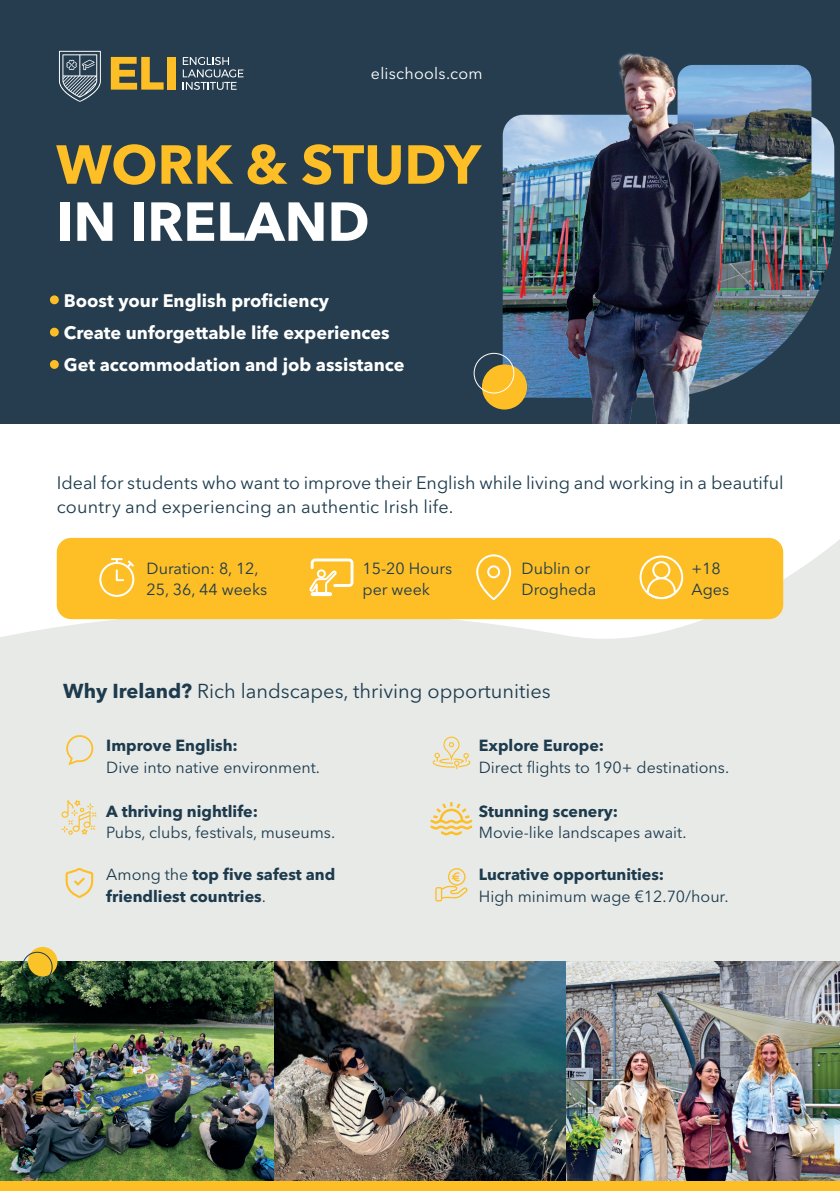
<style>
.page{position:relative;width:840px;height:1191px;background:#fff}
.page>*{position:absolute;margin:0;border:0;box-sizing:border-box;transform-origin:0 0}
.t1{font:700 54.4px "Avenir Next LT Pro";color:#fdbe26}
.t2{font:700 54.4px "Avenir Next LT Pro";color:#fff}
.t3{font:20px "Avenir Next LT Pro";color:#1d3b4d}
.t4{font:18px/24px "Avenir Next LT Pro";letter-spacing:.005em;color:#1d3b4d}
.t5{font:700 18px/32px "Avenir Next LT Pro";color:#fff}
.t6{font:16px/21.2px "Avenir Next LT Pro";color:#1d3b4d}
.t7{font:700 16px/21.4px "Avenir Next LT Pro";color:#1d3b4d}
.t8{font:16px "Avenir Next LT Pro";letter-spacing:.015em;color:#fff}
.s1{font-weight:700}
.s2{font-weight:400}
</style>
<div class="page">
<div style="left:0;top:0;width:839px;height:424px;background:#253d4e"></div>
<svg style="left:111px;top:57px;width:52px;height:33px"></svg>
<div style="left:167px;top:57px;width:9px;height:33px;background:#fdbe26"></div>
<svg style="left:183px;top:57px;width:60px;height:33px"></svg>
<svg style="left:59px;top:51px;width:42px;height:51px"></svg>
<div style="left:50px;top:295px;width:9px;height:9px;background:#fdbe26;border-radius:50%"></div>
<div style="left:50px;top:328px;width:9px;height:8px;background:#fdbe26;border-radius:50%"></div>
<div style="left:50px;top:360px;width:9px;height:9px;background:#fdbe26;border-radius:50%"></div>
<img style="left:502px;top:115px;width:331px;height:283px">
<img style="left:733px;top:65px;width:78px;height:134px">
<img style="left:563px;top:53px;width:170px;height:371px">
<div style="left:481px;top:364px;width:45px;height:45px;background:#fdbe26;border-radius:50%"></div>
<div style="left:473px;top:353px;width:41px;height:40px;border:1px solid #fff;border-radius:50%"></div>
<div style="left:0;top:537px;width:839px;height:424px;background:#e8eae8"></div>
<img style="left:0;top:961px;width:274px;height:220px">
<div style="left:57px;top:538px;width:725px;height:81px;background:#fdbe26;border-radius:14px"></div>
<div style="left:476px;top:554px;width:35px;height:46px;border:2px solid #fff;border-radius:16px"></div>
<div style="left:487px;top:565px;width:13px;height:13px;border:2px solid #fff;border-radius:50%"></div>
<svg style="left:639px;top:555px;width:44px;height:45px"></svg>
<hr style="left:310px;top:592px;width:22px;height:4px;background:#fff;border-radius:2px">
<svg style="left:309px;top:558px;width:44px;height:36px"></svg>
<div style="left:99px;top:562px;width:35px;height:35px;border:2px solid #fff;border-radius:50%"></div>
<svg style="left:112px;top:558px;width:23px;height:24px"></svg>
<svg style="left:430px;top:802px;width:42px;height:33px"></svg>
<svg style="left:432px;top:736px;width:38px;height:33px"></svg>
<svg style="left:61px;top:800px;width:35px;height:34px"></svg>
<svg style="left:435px;top:868px;width:32px;height:33px"></svg>
<svg style="left:65px;top:867px;width:28px;height:31px"></svg>
<svg style="left:65px;top:734px;width:29px;height:31px"></svg>
<div style="left:28px;top:947px;width:29px;height:29px;background:#fac428;border-radius:50%"></div>
<div style="left:22px;top:951px;width:31px;height:31px;border:1px solid #1d3b4d;border-radius:50%"></div>
<img style="left:274px;top:961px;width:565px;height:220px">
<div style="left:0;top:1181px;width:839px;height:10px;background:#fdbe26"></div>
<p class="t8" style="left:371px;top:64px;width:113px">elischools.com</p>
<h1 class="t1" style="left:56px;top:131px;width:426px">WORK &amp; STUDY</h1>
<h1 class="t2" style="left:56px;top:188px;width:315px">IN IRELAND</h1>
<p class="t5" style="left:64px;top:284px;width:342px">Boost your English proficiency<br>Create unforgettable life experiences<br>Get accommodation and job assistance</p>
<p class="t4" style="left:57px;top:470px;width:727px">Ideal for students who want to improve their English while living and working in a beautiful country and experiencing an authentic Irish life.</p>
<p class="t6" style="left:146px;top:557px;width:122px">Duration: 8, 12,<br>25, 36, 44 weeks</p>
<p class="t6" style="left:362px;top:557px;width:91px">15-20 Hours per week</p>
<p class="t6" style="left:521px;top:557px;width:76px">Dublin or<br>Drogheda</p>
<p class="t6" style="left:691px;top:557px;width:39px">+18<br>Ages</p>
<p class="t3" style="left:63px;top:679px;width:488px"><span class="s1">Why Ireland?</span> Rich landscapes, thriving opportunities</p>
<p class="t7" style="left:106px;top:734px;width:133px">Improve English:</p>
<p class="t6" style="left:106px;top:756px;width:215px">Dive into native environment.</p>
<p class="t7" style="left:106px;top:800px;width:153px">A thriving nightlife:</p>
<p class="t6" style="left:106px;top:822px;width:230px">Pubs, clubs, festivals, museums.</p>
<p class="t7" style="left:478px;top:734px;width:127px">Explore Europe:</p>
<p class="t6" style="left:478px;top:756px;width:252px">Direct flights to 190+ destinations.</p>
<p class="t7" style="left:478px;top:800px;width:141px">Stunning scenery:</p>
<p class="t6" style="left:478px;top:822px;width:209px">Movie-like landscapes await.</p>
<p class="t7" style="left:106px;top:864px;width:230px"><span class="s2">Among the</span> top five safest and friendliest countries<span class="s2">.</span></p>
<p class="t7" style="left:478px;top:864px;width:187px">Lucrative opportunities:</p>
<p class="t6" style="left:478px;top:885px;width:251px">High minimum wage €12.70/hour.</p>
</div>
